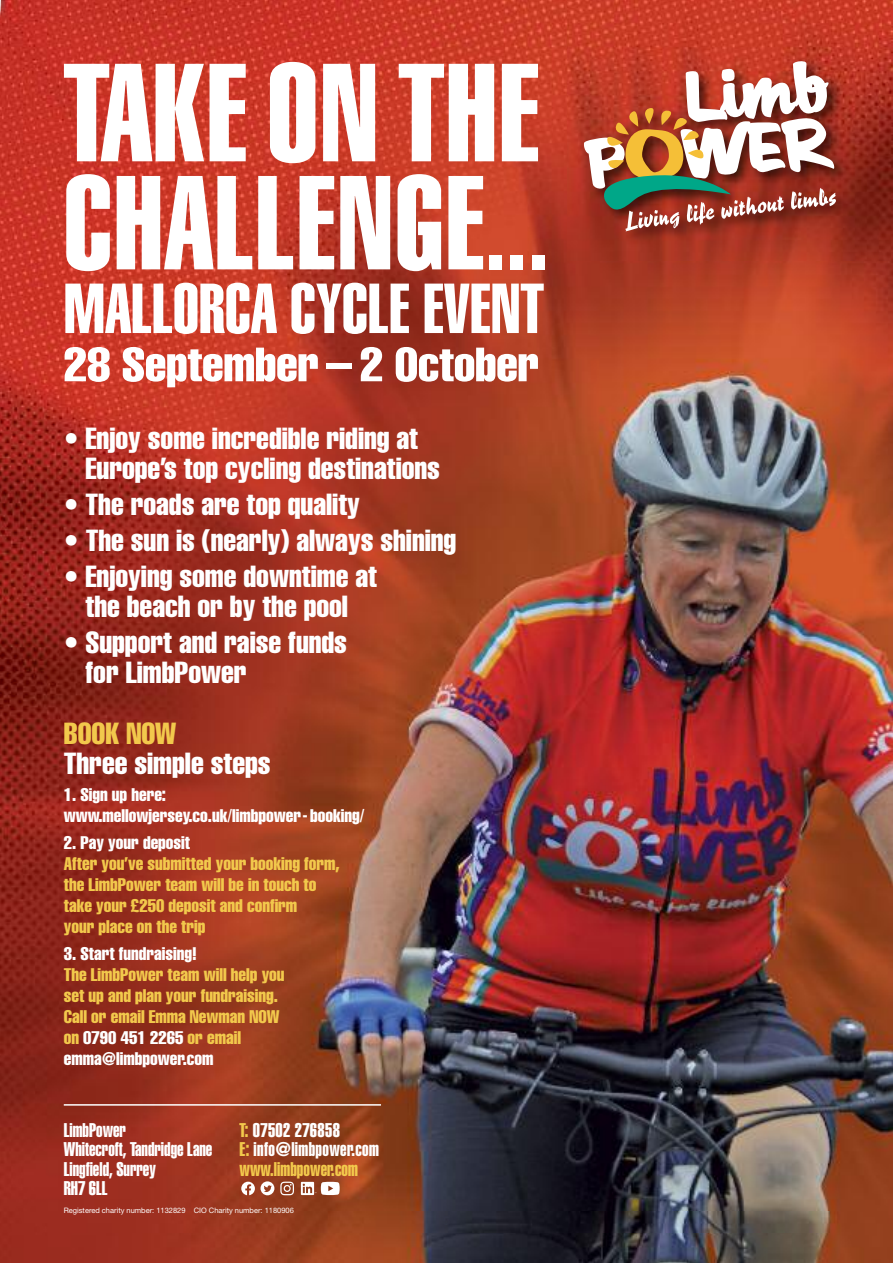
<style>
.page{position:relative;width:893px;height:1263px;background:#fff}
.page>*{position:absolute;margin:0;border:0;box-sizing:border-box;transform-origin:0 0}
.t1{font:136.95px "Helvetica Extra Compressed";letter-spacing:.015em;color:#fff}
.t2{font:131.25px "Helvetica Extra Compressed";letter-spacing:.015em;color:#fff}
.t3{font:69.45px "Helvetica Extra Compressed";letter-spacing:.005em;color:#fff}
.t4{font:extra-condensed 47.25px "Helvetica";letter-spacing:-.005em;color:#fff;scale:1.07 1}
.t5{font:extra-condensed 30px/30px "Helvetica";color:#fff}
.t6{font:extra-condensed 30px "Helvetica";color:#f2c94c}
.t7{font:19.5px/19.5px "Helvetica Extra Compressed";color:#fff}
.t8{font:19.5px/19.5px "Helvetica Extra Compressed";letter-spacing:.02em;color:#fff}
.t9{font:extra-condensed 18px/21px "Helvetica";color:#f2c94c}
.t10{font:extra-condensed 18px/21px "Helvetica";color:#fff}
.t11{font:7.5px "Helvetica Neue";color:#fff}
.s1{font-size:96.45px}
.s2{color:#fff}
.s3{color:#f2c94c}
</style>
<div class="page">
<img style="left:0;top:0;width:893px;height:1263px">
<img style="left:64px;top:1211px;width:765px;height:22px">
<svg style="left:442px;top:1216px;width:8px;height:9px"></svg>
<img style="left:567px;top:0;width:326px;height:260px">
<svg style="left:584px;top:61px;width:252px;height:170px"></svg>
<svg style="left:280px;top:1181px;width:14px;height:14px"></svg>
<svg style="left:301px;top:1182px;width:39px;height:13px"></svg>
<svg style="left:241px;top:1181px;width:33px;height:14px"></svg>
<hr style="left:64px;top:1104px;width:317px;height:2px;background:#fff">
<h1 class="t1" style="left:64px;top:30px;width:477px">TAKEON THE</h1>
<h2 class="t2" style="left:64px;top:144px;width:485px">CHALLENGE<span class="s1">...</span></h2>
<h3 class="t3" style="left:64px;top:267px;width:481px">MALLORCA CYCLE EVENT</h3>
<h3 class="t4" style="left:64px;top:334px;width:446px">28 September – 2 October</h3>
<h3 class="t5" style="left:86px;top:423px;width:356px;text-indent:-22px">• Enjoy some incredible riding at<br>Europe’s top cycling destinations</h3>
<h3 class="t5" style="left:64px;top:489px;width:298px">• The roads are top quality</h3>
<h3 class="t5" style="left:64px;top:525px;width:394px">• The sun is (nearly) always shining</h3>
<h3 class="t5" style="left:64px;top:561px;width:315px;text-align:center">• Enjoying some downtime at the beach or by the pool</h3>
<h3 class="t5" style="left:86px;top:627px;width:263px;text-indent:-22px">• Support and raise funds for LimbPower</h3>
<h3 class="t6" style="left:64px;top:714px;width:114px">BOOK NOW</h3>
<h3 class="t5" style="left:64px;top:747px;width:208px">Three simple steps</h3>
<p class="t10" style="left:64px;top:783px;width:302px">1. Sign up here: www.mellowjersey.co.uk/limbpower- booking/</p>
<p class="t10" style="left:64px;top:831px;width:128px">2. Pay your deposit</p>
<p class="t9" style="left:64px;top:852px;width:277px">After you’ve submitted your booking form, the LimbPower team will be in touch to take your £250 deposit and confirm<br>your place on the trip</p>
<p class="t10" style="left:64px;top:942px;width:134px">3. Start fundraising!</p>
<p class="t9" style="left:64px;top:963px;width:222px">The LimbPower team will help you set up and plan your fundraising.<br>Call or email Emma Newman NOW on <span class="s2">0790 451 2265</span> or email <span class="s2">emma@limbpower.com</span></p>
<p class="t7" style="left:64px;top:1120px;width:150px">LimbPower<br>Whitecroft, Tandridge Lane<br>Lingfield, Surrey<br>RH7 6LL</p>
<p class="t8" style="left:239px;top:1120px;width:141px"><span class="s3">T:</span> 07502 276858<br><span class="s3">E:</span> info@limbpower.com <span class="s3">www.limbpower.com</span></p>
<p class="t11" style="left:64px;top:1205px;width:232px">Registered charity number: 1132829 CIO Charity number: 1180906</p>
</div>
